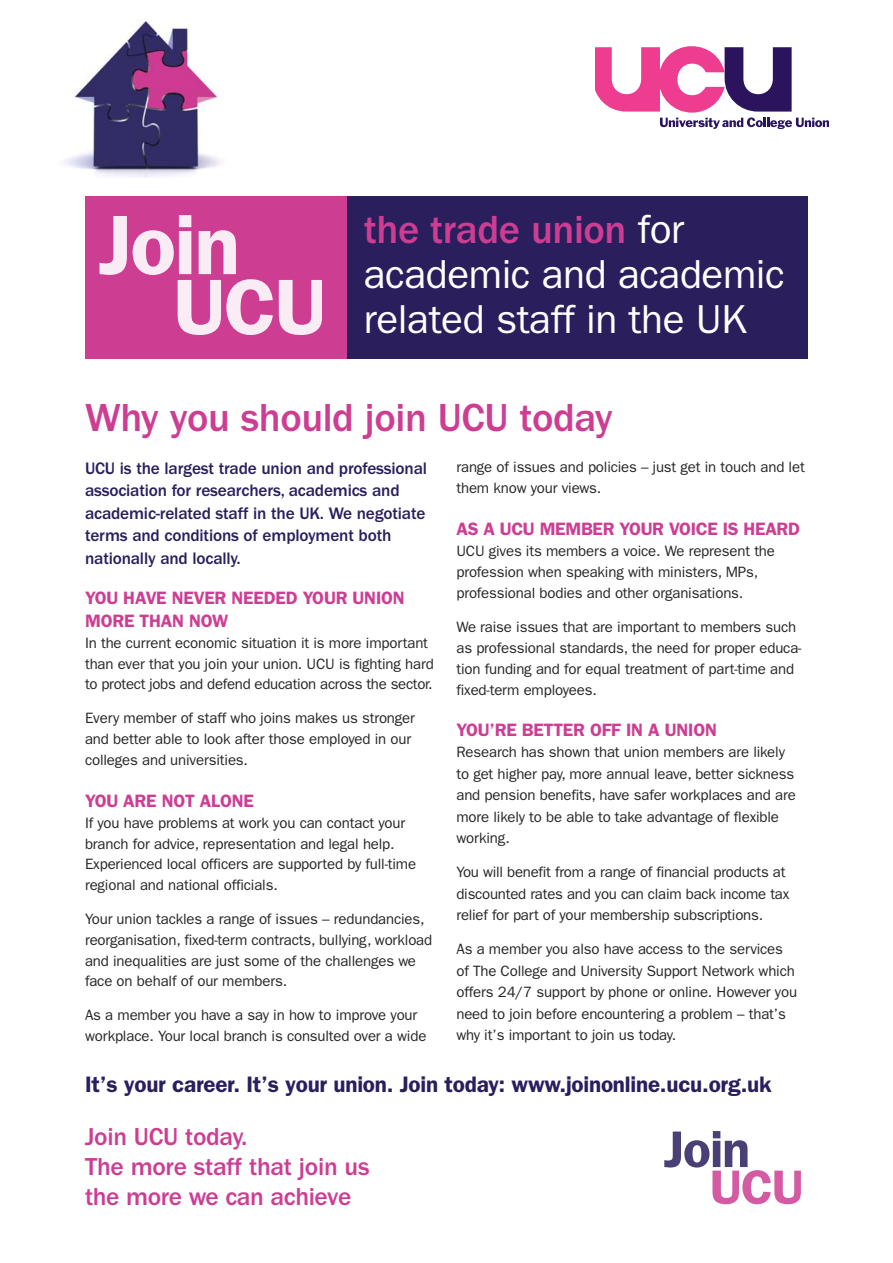
<style>
.page{position:relative;width:893px;height:1263px;background:#fff}
.page>*{position:absolute;margin:0;border:0;box-sizing:border-box;transform-origin:0 0}
.t1{font:40.65px/44.7px "Franklin Gothic";letter-spacing:-.01em;color:#fff}
.t2{font:500 40.5px "Franklin Gothic";letter-spacing:-.01em;color:#cd3e93}
.t3{font:500 25.35px/29.7px "Franklin Gothic";letter-spacing:-.01em;color:#cd3e93}
.t4{font:600 22.5px "Franklin Gothic";letter-spacing:-.01em;color:#2b1e5d}
.t5{font:600 18px/22.5px "Franklin Gothic";letter-spacing:-.01em;color:#cd3e93}
.t6{font:500 17.25px/22.5px "Franklin Gothic";letter-spacing:-.01em;color:#2b1e5d}
.t7{font:15px/20.9px "Franklin Gothic";letter-spacing:-.01em;color:#272627}
.s1{font-weight:500;color:#cd3e93}
</style>
<div class="page">
<div style="left:346px;top:196px;width:462px;height:163px;background:#2b1e5d"></div>
<svg style="left:595px;top:46px;width:234px;height:83px"></svg>
<div style="left:85px;top:196px;width:261px;height:163px;background:#cd3e93"></div>
<svg style="left:100px;top:215px;width:222px;height:120px"></svg>
<svg style="left:664px;top:1131px;width:137px;height:73px"></svg>
<img style="left:64px;top:21px;width:159px;height:157px">
<h1 class="t1" style="left:364px;top:211px;width:422px"><span class="s1">the trade union</span> for academic and academic related staff in the UK</h1>
<h2 class="t2" style="left:85px;top:403px;width:529px">Why you should join UCU today</h2>
<p class="t6" style="left:85px;top:458px;width:343px">UCU is the largest trade union and professional association for researchers, academics and academic-related staff in the UK. We negotiate terms and conditions of employment both nationally and locally.</p>
<p class="t5" style="left:85px;top:588px;width:321px">YOU HAVE NEVER NEEDED YOUR UNION<br>MORE THAN NOW</p>
<p class="t7" style="left:85px;top:633px;width:350px">In the current economic situation it is more important than ever that you join your union. UCU is fighting hard to protect jobs and defend education across the sector.</p>
<p class="t7" style="left:85px;top:709px;width:331px">Every member of staff who joins makes us stronger and better able to look after those employed in our colleges and universities.</p>
<p class="t5" style="left:85px;top:791px;width:170px">YOU ARE NOT ALONE</p>
<p class="t7" style="left:85px;top:813px;width:333px">If you have problems at work you can contact your branch for advice, representation and legal help.<br>Experienced local officers are supported by full-time regional and national officials.</p>
<p class="t7" style="left:85px;top:910px;width:349px">Your union tackles a range of issues – redundancies, reorganisation, fixed-term contracts, bullying, workload and inequalities are just some of the challenges we face on behalf of our members.</p>
<p class="t7" style="left:85px;top:1006px;width:343px">As a member you have a say in how to improve your workplace. Your local branch is consulted over a wide</p>
<p class="t7" style="left:456px;top:458px;width:350px">range of issues and policies – just get in touch and let them know your views.</p>
<p class="t5" style="left:456px;top:519px;width:345px">AS A UCU MEMBER YOUR VOICE IS HEARD</p>
<p class="t7" style="left:456px;top:542px;width:320px">UCU gives its members a voice. We represent the profession when speaking with ministers, MPs, professional bodies and other organisations.</p>
<p class="t7" style="left:456px;top:618px;width:347px">We raise issues that are important to members such as professional standards, the need for proper educa&shy;tion funding and for equal treatment of part-time and fixed-term employees.</p>
<p class="t5" style="left:456px;top:720px;width:262px">YOU’RE BETTER OFF IN A UNION</p>
<p class="t7" style="left:456px;top:743px;width:341px;line-height:21.5px">Research has shown that union members are likely to get higher pay, more annual leave, better sickness and pension benefits, have safer workplaces and are more likely to be able to take advantage of flexible working.</p>
<p class="t7" style="left:456px;top:863px;width:334px;line-height:21.5px">You will benefit from a range of financial products at discounted rates and you can claim back income tax relief for part of your membership subscriptions.</p>
<p class="t7" style="left:456px;top:940px;width:342px;line-height:21.5px">As a member you also have access to the services of The College and University Support Network which offers 24/7 support by phone or online. However you need to join before encountering a problem – that’s why it’s important to join us today.</p>
<h3 class="t4" style="left:85px;top:1076px;width:688px">It’s your career. It’s your union. Join today: www.joinonline.ucu.org.uk</h3>
<h3 class="t3" style="left:85px;top:1124px;width:286px">Join UCU today.<br>The more staff that join us the more we can achieve</h3>
</div>
